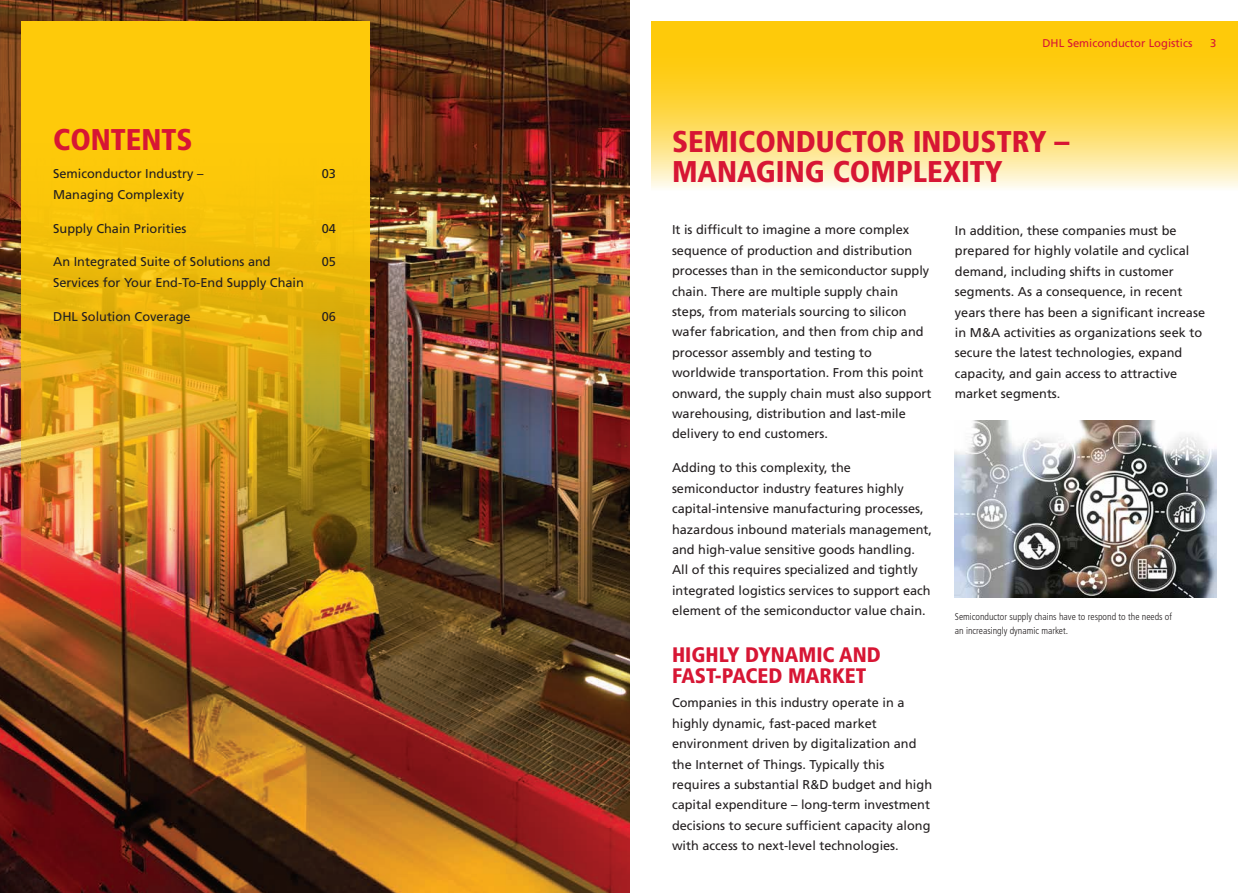
<style>
.page{position:relative;width:1259px;height:893px;background:#fff}
.page>*{position:absolute;margin:0;border:0;box-sizing:border-box;transform-origin:0 0}
._01_Headline_28pt__m{font:900 condensed 30px/30px "Frutiger LT Std";color:#d71634}
._03_Copy_text_8_5pt{font:900 condensed 21px/21px "Frutiger LT Std";color:#d71634}
._03_Copy_text_8_5pt-2{font:12.75px/20.4px "Frutiger LT Std";color:#231f20}
._04_Running_title_7{font:11.25px "Frutiger LT Std";color:#d71634}
._03_Infobox_copy_7_5{font:300 condensed 9.75px/14.7px "Frutiger LT Std";color:#231f20}
</style>
<div class="page">
<svg style="left:651px;top:21px;width:586px;height:167px;background:#fed850"></svg>
<img style="left:0;top:0;width:629px;height:893px">
<div style="left:21px;top:21px;width:349px;height:53px;background:#feca0a"></div>
<img style="left:21px;top:74px;width:349px;height:545px">
<img style="left:955px;top:421px;width:261px;height:177px">
<p class="_01_Headline_28pt__m" style="left:53px;top:125px;width:141px">CONTENTS</p>
<p class="_03_Copy_text_8_5pt-2" style="left:53px;top:164px;width:152px">Semiconductor Industry –</p>
<p class="_03_Copy_text_8_5pt-2" style="left:322px;top:164px;width:16px">03</p>
<p class="_03_Copy_text_8_5pt-2" style="left:53px;top:184px;width:133px">Managing Complexity</p>
<p class="_03_Copy_text_8_5pt-2" style="left:53px;top:218px;width:135px">Supply Chain Priorities</p>
<p class="_03_Copy_text_8_5pt-2" style="left:322px;top:218px;width:16px">04</p>
<p class="_03_Copy_text_8_5pt-2" style="left:53px;top:252px;width:219px">An Integrated Suite of Solutions and</p>
<p class="_03_Copy_text_8_5pt-2" style="left:322px;top:252px;width:16px">05</p>
<p class="_03_Copy_text_8_5pt-2" style="left:53px;top:272px;width:252px">Services for Your End-To-End Supply Chain</p>
<p class="_03_Copy_text_8_5pt-2" style="left:53px;top:306px;width:139px">DHL Solution Coverage</p>
<p class="_03_Copy_text_8_5pt-2" style="left:322px;top:306px;width:16px">06</p>
<p class="_04_Running_title_7" style="left:1042px;top:37px;width:151px">DHL Semiconductor Logistics</p>
<p class="_04_Running_title_7" style="left:1210px;top:37px;width:8px">3</p>
<p class="_01_Headline_28pt__m" style="left:672px;top:126px;width:399px">SEMICONDUCTOR INDUSTRY –<br>MANAGING COMPLEXITY</p>
<p class="_03_Copy_text_8_5pt-2" style="left:672px;top:220px;width:261px">It is difficult to imagine a more complex sequence of production and distribution processes than in the semiconductor supply chain. There are multiple supply chain steps, from materials sourcing to silicon wafer fabrication, and then from chip and processor assembly and testing to worldwide transportation. From this point onward, the supply chain must also support warehousing, distribution and last-mile delivery to end customers.</p>
<p class="_03_Copy_text_8_5pt-2" style="left:672px;top:458px;width:262px">Adding to this complexity, the semiconductor industry features highly capital-intensive manufacturing processes, hazardous inbound materials management, and high-value sensitive goods handling.<br>All of this requires specialized and tightly integrated logistics services to support each element of the semiconductor value chain.</p>
<p class="_03_Copy_text_8_5pt" style="left:672px;top:644px;width:210px">HIGHLY DYNAMIC AND<br>FAST-PACED MARKET</p>
<p class="_03_Copy_text_8_5pt-2" style="left:672px;top:693px;width:262px">Companies in this industry operate in a highly dynamic, fast-paced market environment driven by digitalization and the Internet of Things. Typically this requires a substantial R&amp;D budget and high capital expenditure – long-term investment decisions to secure sufficient capacity along with access to next-level technologies.</p>
<p class="_03_Copy_text_8_5pt-2" style="left:955px;top:220px;width:252px">In addition, these companies must be prepared for highly volatile and cyclical demand, including shifts in customer segments. As a consequence, in recent years there has been a significant increase in M&amp;A activities as organizations seek to secure the latest technologies, expand capacity, and gain access to attractive market segments.</p>
<p class="_03_Infobox_copy_7_5" style="left:955px;top:609px;width:219px">Semiconductor supply chains have to respond to the needs of an increasingly dynamic market.</p>
</div>
